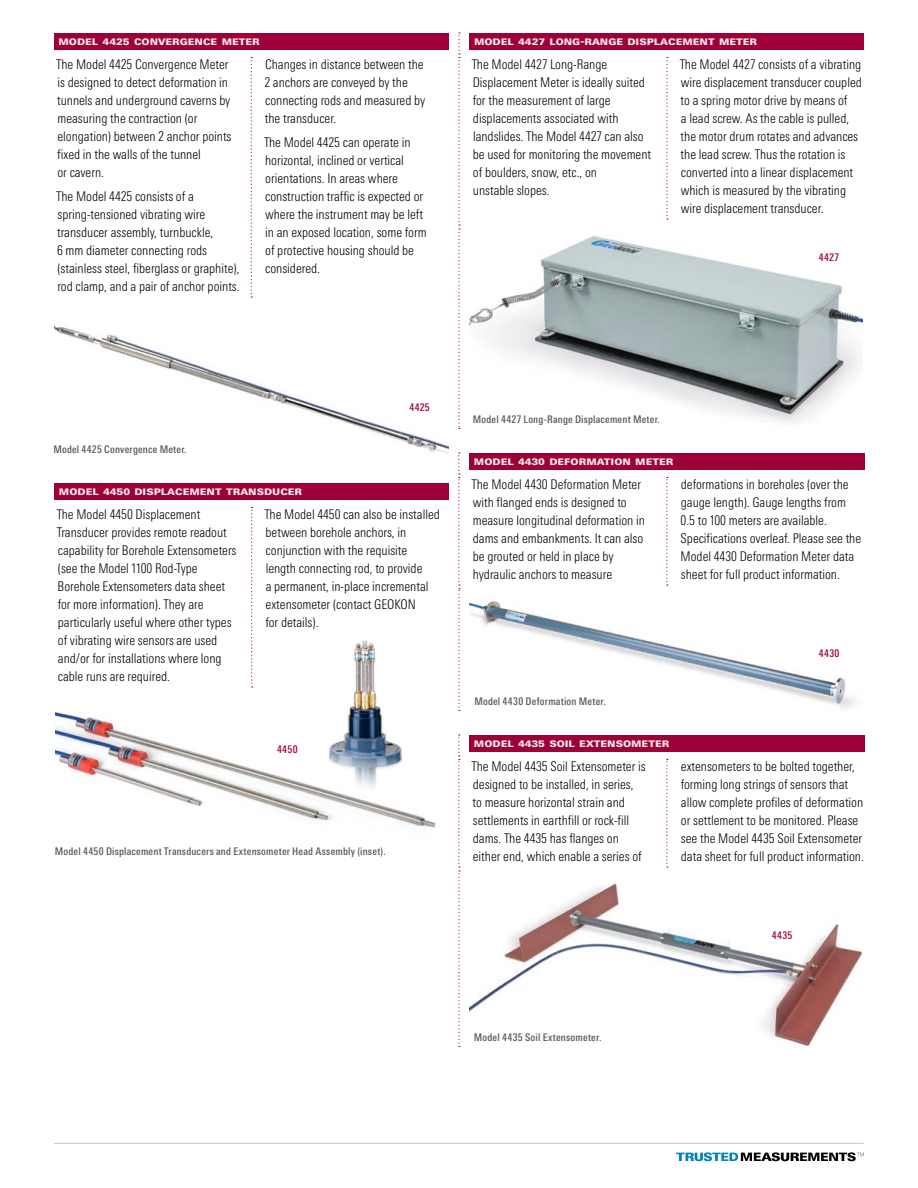
<style>
.page{position:relative;width:918px;height:1188px;background:#fff}
.page>*{position:absolute;margin:0;border:0;box-sizing:border-box;transform-origin:0 0}
.t1{font:300 condensed 13.35px/18px "Univers Next Pro";color:#000}
.t2{font:800 12px "Univers Next Pro";color:#f7ecea}
.t3{font:500 condensed 10.5px "Univers Next Pro";letter-spacing:.02em;color:#58595b}
.t4{font:500 condensed 10.5px "Univers Next Pro";letter-spacing:.035em;color:#9e0039}
</style>
<div class="page">
<svg style="left:676px;top:1152px;width:188px;height:9px"></svg>
<hr style="left:54px;top:1143px;width:810px;height:1px;background:#c7c8ca">
<div style="left:54px;top:483px;width:395px;height:17px;background:#9e0039"></div>
<svg style="left:251px;top:507px;width:2px;height:181px"></svg>
<div style="left:54px;top:33px;width:394px;height:17px;background:#9e0039"></div>
<svg style="left:251px;top:57px;width:1px;height:241px"></svg>
<div style="left:469px;top:453px;width:395px;height:17px;background:#9e0039"></div>
<svg style="left:666px;top:477px;width:2px;height:109px"></svg>
<div style="left:469px;top:735px;width:395px;height:17px;background:#9e0039"></div>
<svg style="left:666px;top:759px;width:2px;height:109px"></svg>
<div style="left:470px;top:33px;width:394px;height:17px;background:#9e0039"></div>
<svg style="left:666px;top:57px;width:2px;height:163px"></svg>
<img style="left:54px;top:325px;width:394px;height:129px">
<img style="left:56px;top:712px;width:380px;height:116px">
<img style="left:470px;top:235px;width:392px;height:188px">
<img style="left:469px;top:601px;width:387px;height:107px">
<img style="left:469px;top:883px;width:394px;height:163px">
<img style="left:258px;top:641px;width:178px;height:176px">
<svg style="left:458px;top:452px;width:2px;height:259px"></svg>
<svg style="left:458px;top:32px;width:2px;height:397px"></svg>
<svg style="left:458px;top:734px;width:2px;height:313px"></svg>
<p class="t2" style="left:59px;top:33px;width:203px">Model 4425 Convergence Meter</p>
<p class="t1" style="left:56px;top:55px;width:177px">The Model 4425 Convergence Meter is designed to detect deformation in tunnels and underground caverns by measuring the contraction (or elongation) between 2 anchor points fixed in the walls of the tunnel<br>or cavern.</p>
<p class="t1" style="left:56px;top:187px;width:185px">The Model 4425 consists of a spring-tensioned vibrating wire transducer assembly, turnbuckle,<br>6 mm diameter connecting rods (stainless steel, fiberglass or graphite), rod clamp, and a pair of anchor points.</p>
<p class="t1" style="left:264px;top:55px;width:162px">Changes in distance between the<br>2 anchors are conveyed by the connecting rods and measured by the transducer.</p>
<p class="t1" style="left:264px;top:133px;width:164px">The Model 4425 can operate in horizontal, inclined or vertical orientations. In areas where construction traffic is expected or where the instrument may be left in an exposed location, some form of protective housing should be considered.</p>
<p class="t2" style="left:474px;top:33px;width:285px">Model 4427 Long-Range Displacement Meter</p>
<p class="t1" style="left:472px;top:55px;width:181px">The Model 4427 Long-Range<br>Displacement Meter is ideally suited for the measurement of large displacements associated with landslides. The Model 4427 can also be used for monitoring the movement of boulders, snow, etc., on<br>unstable slopes.</p>
<p class="t1" style="left:680px;top:55px;width:184px">The Model 4427 consists of a vibrating wire displacement transducer coupled to a spring motor drive by means of<br>a lead screw. As the cable is pulled, the motor drum rotates and advances the lead screw. Thus the rotation is converted into a linear displacement which is measured by the vibrating wire displacement transducer.</p>
<p class="t4" style="left:819px;top:251px;width:22px">4427</p>
<p class="t3" style="left:53px;top:443px;width:135px">Model 4425 Convergence Meter.</p>
<p class="t4" style="left:409px;top:401px;width:22px">4425</p>
<p class="t2" style="left:59px;top:483px;width:245px">Model 4450 Displacement Transducer</p>
<p class="t1" style="left:57px;top:505px;width:181px">The Model 4450 Displacement Transducer provides remote readout capability for Borehole Extensometers (see the Model 1100 Rod-Type Borehole Extensometers data sheet for more information). They are particularly useful where other types of vibrating wire sensors are used and/or for installations where long cable runs are required.</p>
<p class="t1" style="left:264px;top:505px;width:177px">The Model 4450 can also be installed between borehole anchors, in conjunction with the requisite<br>length connecting rod, to provide<br>a permanent, in-place incremental extensometer (contact GEOKON<br>for details).</p>
<p class="t4" style="left:277px;top:743px;width:22px">4450</p>
<p class="t3" style="left:55px;top:845px;width:332px">Model 4450 Displacement Transducers and Extensometer Head Assembly (inset).</p>
<p class="t3" style="left:473px;top:413px;width:189px">Model 4427 Long-Range Displacement Meter.</p>
<p class="t2" style="left:474px;top:453px;width:201px">Model 4430 Deformation Meter</p>
<p class="t1" style="left:472px;top:475px;width:175px">The Model 4430 Deformation Meter with flanged ends is designed to measure longitudinal deformation in dams and embankments. It can also be grouted or held in place by hydraulic anchors to measure</p>
<p class="t1" style="left:681px;top:475px;width:182px">deformations in boreholes (over the gauge length). Gauge lengths from 0.5 to 100 meters are available.<br>Specifications overleaf. Please see the Model 4430 Deformation Meter data sheet for full product information.</p>
<p class="t3" style="left:474px;top:695px;width:133px">Model 4430 Deformation Meter.</p>
<p class="t4" style="left:819px;top:647px;width:22px">4430</p>
<p class="t2" style="left:474px;top:735px;width:197px">Model 4435 Soil Extensometer</p>
<p class="t1" style="left:472px;top:757px;width:176px">The Model 4435 Soil Extensometer is designed to be installed, in series,<br>to measure horizontal strain and settlements in earthfill or rock-fill dams. The 4435 has flanges on either end, which enable a series of</p>
<p class="t1" style="left:681px;top:757px;width:185px">extensometers to be bolted together, forming long strings of sensors that allow complete profiles of deformation or settlement to be monitored. Please see the Model 4435 Soil Extensometer data sheet for full product information.</p>
<p class="t4" style="left:772px;top:929px;width:22px">4435</p>
<p class="t3" style="left:474px;top:1031px;width:129px">Model 4435 Soil Extensometer.</p>
</div>
